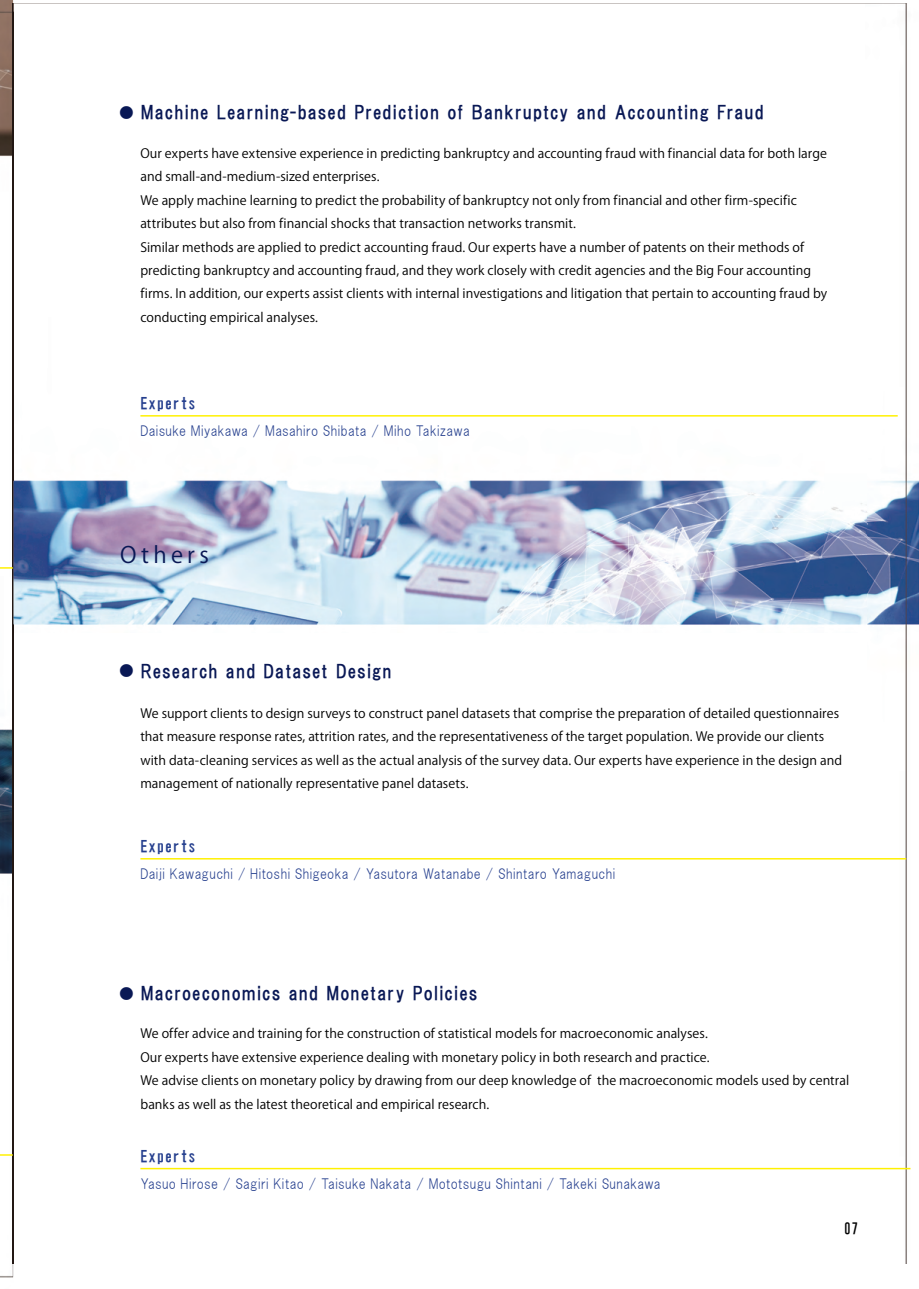
<style>
.page{position:relative;width:919px;height:1289px;background:#fff}
.page>*{position:absolute;margin:0;border:0;box-sizing:border-box;transform-origin:0 0}
.t1{font:22.35px "Koz Go Pr 6 N";letter-spacing:.195em;color:#091855}
.t2{font:18px "HGP Gothic E";letter-spacing:.06em;color:#091855}
.t3{font:15.45px "HG Gothic E";letter-spacing:.015em;color:#253f8e}
.t4{font:14.85px "HG Gothic E";color:#000}
.t5{font:13.8px "HGS Gothic M";letter-spacing:.015em;color:#253f8e}
.t6{font:12.75px/23.4px "Koz Go Pr 6 N";letter-spacing:.005em;color:#000}
.s1{font-size:14.85px}
</style>
<div class="page">
<img style="left:0;top:0;width:13px;height:1278px">
<img style="left:13px;top:3px;width:905px;height:1260px">
<svg style="left:0;top:567px;width:13px;height:1px"></svg>
<svg style="left:0;top:1154px;width:13px;height:1px"></svg>
<hr style="left:140px;top:415px;width:757px;height:1px;background:#fff101">
<hr style="left:140px;top:858px;width:766px;height:1px;background:#fff101">
<hr style="left:140px;top:1167px;width:770px;height:2px;background:#fff101">
<h2 class="t2" style="left:119px;top:103px;width:646px"><span class="s1">●</span> Machine Learning-based Prediction of Bankruptcy and Accounting Fraud</h2>
<p class="t6" style="left:140px;top:142px;width:688px">Our experts have extensive experience in predicting bankruptcy and accounting fraud with financial data for both large and small-and-medium-sized enterprises.<br>We apply machine learning to predict the probability of bankruptcy not only from financial and other firm-specific attributes but also from financial shocks that transaction networks transmit.<br>Similar methods are applied to predict accounting fraud. Our experts have a number of patents on their methods of predicting bankruptcy and accounting fraud, and they work closely with credit agencies and the Big Four accounting firms. In addition, our experts assist clients with internal investigations and litigation that pertain to accounting fraud by conducting empirical analyses.</p>
<p class="t3" style="left:140px;top:395px;width:57px">Experts</p>
<p class="t5" style="left:140px;top:424px;width:331px">Daisuke Miyakawa / Masahiro Shibata / Miho Takizawa</p>
<h1 class="t1" style="left:120px;top:542px;width:90px">Others</h1>
<h2 class="t2" style="left:119px;top:662px;width:274px"><span class="s1">●</span> Research and Dataset Design</h2>
<p class="t6" style="left:140px;top:701px;width:703px">We support clients to design surveys to construct panel datasets that comprise the preparation of detailed questionnaires that measure response rates, attrition rates, and the representativeness of the target population. We provide our clients with data-cleaning services as well as the actual analysis of the survey data. Our experts have experience in the design and management of nationally representative panel datasets.</p>
<p class="t3" style="left:140px;top:838px;width:57px">Experts</p>
<p class="t5" style="left:140px;top:867px;width:476px">Daiji Kawaguchi / Hitoshi Shigeoka / Yasutora Watanabe / Shintaro Yamaguchi</p>
<h2 class="t2" style="left:119px;top:984px;width:360px"><span class="s1">●</span> Macroeconomics and Monetary Policies</h2>
<p class="t6" style="left:140px;top:1022px;width:710px">We offer advice and training for the construction of statistical models for macroeconomic analyses.<br>Our experts have extensive experience dealing with monetary policy in both research and practice.<br>We advise clients on monetary policy by drawing from our deep knowledge of the macroeconomic models used by central banks as well as the latest theoretical and empirical research.</p>
<p class="t3" style="left:140px;top:1148px;width:57px">Experts</p>
<p class="t5" style="left:140px;top:1176px;width:522px">Yasuo Hirose / Sagiri Kitao / Taisuke Nakata / Mototsugu Shintani / Takeki Sunakawa</p>
<p class="t4" style="left:843px;top:1220px;width:16px">07</p>
</div>
